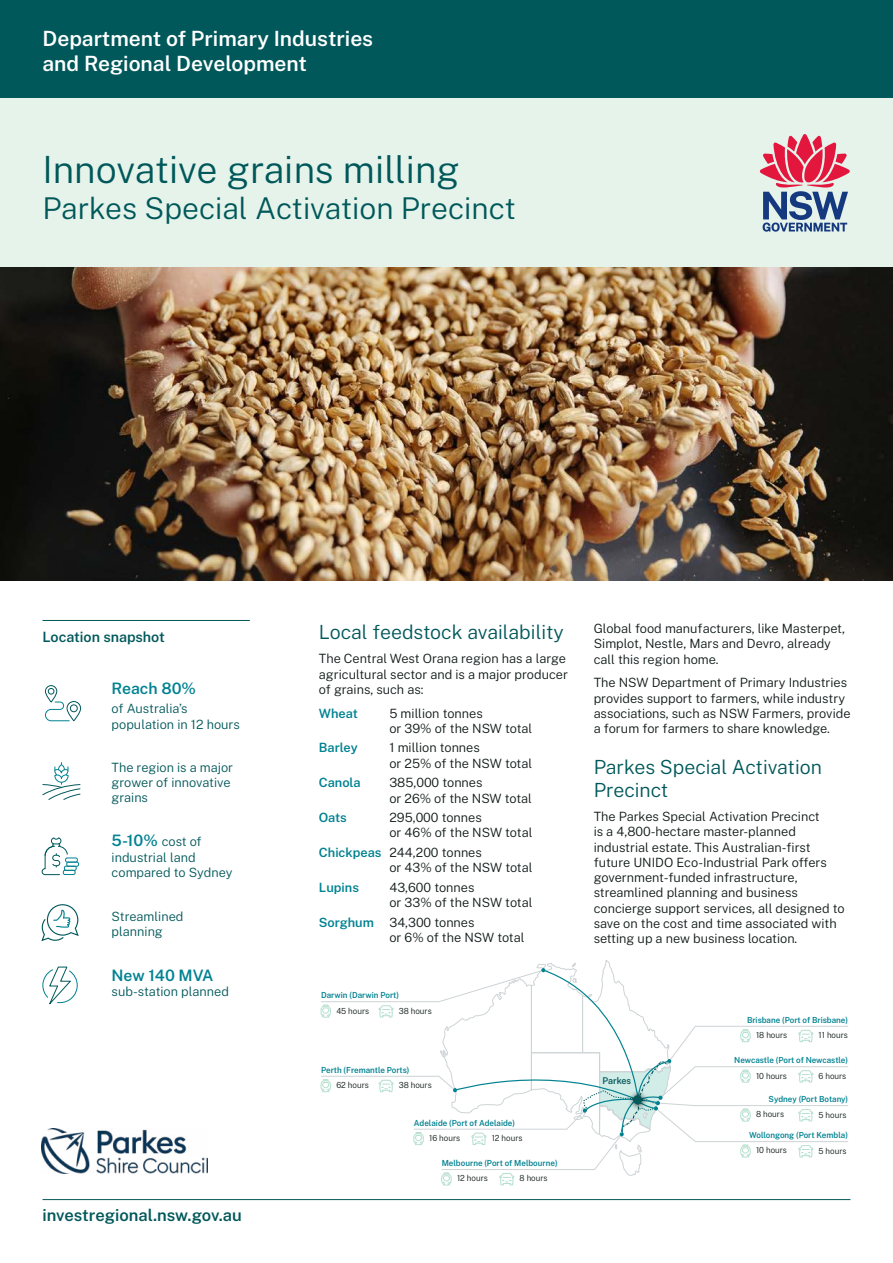
<style>
.page{position:relative;width:893px;height:1263px;background:#fff}
.page>*{position:absolute;margin:0;border:0;box-sizing:border-box;transform-origin:0 0}
.Document_Title{font:300 37.5px "Public Sans";color:#00585a}
.Document_Title-2{font:300 30px "Public Sans";color:#00585a}
.Descriptor__White{font:600 21px/25.2px "Public Sans";color:#fff}
.Heading_1{font:300 19.5px/23.4px "Public Sans";color:#00585a}
.Footer_website{font:600 16.5px "Public Sans";color:#00585a}
.Snapshot_copy{font:600 15.75px "Public Sans";letter-spacing:-.005em;color:#008291}
.Snapshot_heading{font:600 14.25px "Public Sans";color:#00585a}
.Body{font:300 12.75px/15.3px "Public Sans";color:#0f1a18}
.Snapshot_copy-2{font:300 12.75px/15.3px "Public Sans";color:#00585a}
.Body-2{font:600 12.75px "Public Sans";color:#008291}
.t1{font:600 9.3px "Public Sans";letter-spacing:-.005em;color:#03585a;scale:.96 1}
.t2{font:600 8.4px/15.1px "Public Sans";color:#018291;scale:.96 1}
.t3{font:300 8.4px "Public Sans";color:#0f1a18;scale:.96 1}
.s1{font-weight:600;font-size:15.75px;color:#008291}
.s2{font-weight:600;color:#008291}
.s3{font-weight:300;color:#0f1a18}
</style>
<div class="page">
<div style="left:0;top:98px;width:893px;height:170px;background:#e6f3eb"></div>
<div style="left:0;top:0;width:893px;height:98px;background:#00585a"></div>
<hr style="left:43px;top:1199px;width:807px;height:1px;background:#00585a">
<img style="left:0;top:268px;width:893px;height:312px">
<svg style="left:760px;top:134px;width:90px;height:98px"></svg>
<hr style="left:43px;top:620px;width:207px;height:1px;background:#00585a">
<div style="left:67px;top:701px;width:14px;height:20px;border:1px solid #00585a;border-radius:7px"></div>
<div style="left:70px;top:704px;width:8px;height:8px;border:1px solid #00585a;border-radius:50%"></div>
<div style="left:45px;top:685px;width:12px;height:17px;border:1px solid #00585a;border-radius:6px"></div>
<div style="left:48px;top:688px;width:6px;height:7px;border:1px solid #00585a;border-radius:50%"></div>
<svg style="left:45px;top:701px;width:25px;height:21px"></svg>
<svg style="left:42px;top:762px;width:39px;height:38px"></svg>
<svg style="left:41px;top:837px;width:27px;height:38px"></svg>
<div style="left:63px;top:870px;width:13px;height:5px;border:1px solid #008291;border-radius:2px"></div>
<div style="left:64px;top:866px;width:13px;height:5px;border:1px solid #008291;border-radius:2px"></div>
<div style="left:66px;top:862px;width:13px;height:5px;border:1px solid #008291;border-radius:2px"></div>
<div style="left:65px;top:857px;width:13px;height:5px;border:1px solid #008291;border-radius:2px"></div>
<svg style="left:41px;top:904px;width:38px;height:38px"></svg>
<svg style="left:42px;top:966px;width:36px;height:39px"></svg>
<svg style="left:320px;top:960px;width:529px;height:241px"></svg>
<img style="left:625px;top:1087px;width:25px;height:25px">
<div style="left:633px;top:1095px;width:9px;height:9px;background:#03585a;border-radius:50%"></div>
<img style="left:41px;top:1128px;width:167px;height:46px">
<p class="Descriptor__White" style="left:43px;top:25px;width:332px">Department of Primary Industries and Regional Development</p>
<h1 class="Document_Title" style="left:43px;top:144px;width:419px">Innovative grains milling</h1>
<h1 class="Document_Title-2" style="left:43px;top:188px;width:475px">Parkes Special Activation Precinct</h1>
<p class="Snapshot_heading" style="left:43px;top:627px;width:124px">Location snapshot</p>
<p class="Snapshot_copy" style="left:112px;top:678px;width:86px">Reach 80%</p>
<p class="Snapshot_copy-2" style="left:112px;top:701px;width:130px">of Australia’s population in 12 hours</p>
<p class="Snapshot_copy-2" style="left:112px;top:759px;width:123px">The region is a major grower of innovative grains</p>
<p class="Snapshot_copy-2" style="left:112px;top:834px;width:123px"><span class="s1">5-10%</span> cost of industrial land compared to Sydney</p>
<p class="Snapshot_copy-2" style="left:112px;top:908px;width:73px">Streamlined planning</p>
<p class="Snapshot_copy" style="left:112px;top:965px;width:103px">New 140 MVA</p>
<p class="Snapshot_copy-2" style="left:112px;top:983px;width:119px">sub-station planned</p>
<p class="Footer_website" style="left:43px;top:1204px;width:201px">investregional.nsw.gov.au</p>
<h1 class="Heading_1" style="left:319px;top:620px;width:246px">Local feedstock availability</h1>
<h2 class="Body" style="left:319px;top:650px;width:251px">The Central West Orana region has a large agricultural sector and is a major producer of grains, such as:</h2>
<h2 class="Body-2" style="left:319px;top:704px;width:40px">Wheat</h2>
<h2 class="Body" style="left:389px;top:705px;width:144px">5 million tonnes<br>or 39% of the NSW total</h2>
<h2 class="Body-2" style="left:319px;top:739px;width:40px">Barley</h2>
<h2 class="Body" style="left:389px;top:740px;width:144px">1 million tonnes<br>or 25% of the NSW total</h2>
<h2 class="Body-2" style="left:319px;top:774px;width:43px">Canola</h2>
<h2 class="Body" style="left:389px;top:775px;width:144px">385,000 tonnes<br>or 26% of the NSW total</h2>
<h2 class="Body-2" style="left:319px;top:809px;width:29px">Oats</h2>
<h2 class="Body" style="left:389px;top:809px;width:145px">295,000 tonnes<br>or 46% of the NSW total</h2>
<h2 class="Body" style="left:389px;top:844px;width:145px;text-indent:-70px"><span class="s2">Chickpeas</span> 244,200 tonnes<br>or 43% of the NSW total</h2>
<h2 class="Body-2" style="left:319px;top:879px;width:42px">Lupins</h2>
<h2 class="Body" style="left:389px;top:879px;width:145px">43,600 tonnes<br>or 33% of the NSW total</h2>
<h2 class="Body" style="left:389px;top:914px;width:137px;text-indent:-70px"><span class="s2">Sorghum</span> 34,300 tonnes<br>or 6% of the NSW total</h2>
<p class="t2" style="left:336px;top:987px;width:67px;text-indent:-15px">Darwin (Darwin Port)<br><span class="s3">45 hours</span></p>
<p class="t3" style="left:399px;top:1005px;width:36px">38 hours</p>
<p class="t2" style="left:336px;top:1062px;width:78px;text-indent:-15px">Perth (Fremantle Ports)<br><span class="s3">62 hours</span></p>
<p class="t3" style="left:399px;top:1079px;width:36px">38 hours</p>
<p class="t2" style="left:429px;top:1115px;width:91px;text-indent:-15px">Adelaide (Port of Adelaide)<br><span class="s3">16 hours</span></p>
<p class="t3" style="left:492px;top:1132px;width:33px">12 hours</p>
<p class="t2" style="left:457px;top:1155px;width:106px;text-indent:-15px">Melbourne (Port of Melbourne)<br><span class="s3">12 hours</span></p>
<p class="t3" style="left:520px;top:1173px;width:31px">8 hours</p>
<h2 class="Body" style="left:594px;top:620px;width:253px">Global food manufacturers, like Masterpet,<br>Simplot, Nestle, Mars and Devro, already call this region home.</h2>
<h2 class="Body" style="left:594px;top:675px;width:258px">The NSW Department of Primary Industries provides support to farmers, while industry associations, such as NSW Farmers, provide a forum for farmers to share knowledge.</h2>
<h1 class="Heading_1" style="left:594px;top:754px;width:230px">Parkes Special Activation<br>Precinct</h1>
<h2 class="Body" style="left:594px;top:808px;width:252px">The Parkes Special Activation Precinct<br>is a 4,800-hectare master-planned industrial estate. This Australian-first future UNIDO Eco-Industrial Park offers government-funded infrastructure, streamlined planning and business concierge support services, all designed to save on the cost and time associated with setting up a new business location.</h2>
<p class="t1" style="left:602px;top:1075px;width:31px">Parkes</p>
<p class="t2" style="left:756px;top:1012px;width:97px;text-indent:-9px">Brisbane (Port of Brisbane)<br><span class="s3">18 hours</span></p>
<p class="t3" style="left:819px;top:1070px;width:30px">6 hours</p>
<p class="t3" style="left:819px;top:1029px;width:32px">11 hours</p>
<p class="t2" style="left:756px;top:1052px;width:97px;text-indent:-22px">Newcastle (Port of Newcastle)<br><span class="s3">10 hours</span></p>
<p class="t3" style="left:819px;top:1109px;width:30px">5 hours</p>
<p class="t2" style="left:756px;top:1091px;width:97px;text-indent:13px">Sydney (Port Botany)<br><span class="s3">8 hours</span></p>
<p class="t3" style="left:819px;top:1145px;width:30px">5 hours</p>
<p class="t2" style="left:756px;top:1127px;width:97px;text-indent:-7px">Wollongong (Port Kembla)<br><span class="s3">10 hours</span></p>
</div>
